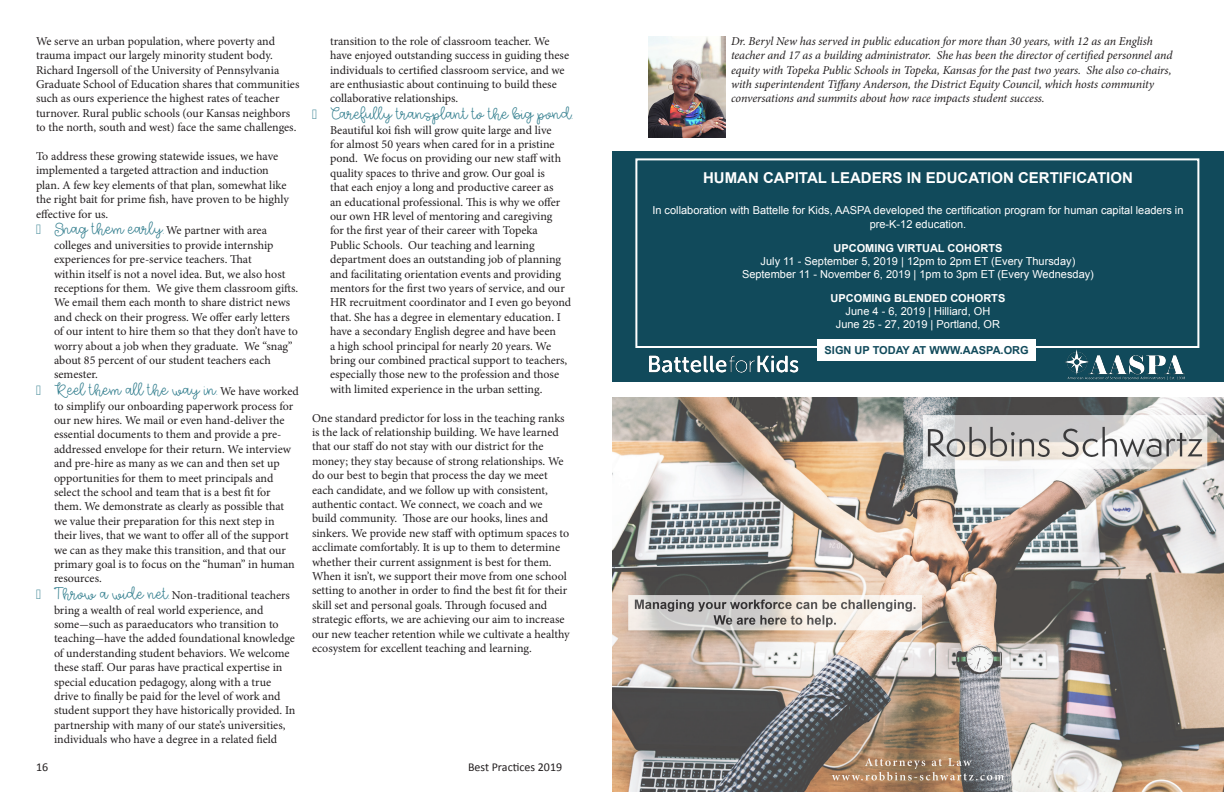
<style>
.page{position:relative;width:1224px;height:792px;background:#fff}
.page>*{position:absolute;margin:0;border:0;box-sizing:border-box;transform-origin:0 0}
.t1{font:700 15px "Arial";color:#fff}
.t2{font:14px "Hello Morgan";color:#327e8e}
.t3{font:12px/14.4px "Minion Pro";letter-spacing:-.005em;color:#231f20}
.t4{font:italic 12px/14.4px "Minion Pro";letter-spacing:-.005em;color:#231f20}
.t5{font:12px "Calibri";color:#231f20}
.t6{font:11px/13.2px "Arial";color:#fff;text-align:center}
.t7{font:700 11px "Arial";color:#fff}
.t8{font:700 11px "Arial";color:#114a5b}
.s1{font-family:"Hello Morgan";font-size:14px;color:#327e8e}
.s2{font-family:"Minion Pro";font-size:12px;color:#231f20}
</style>
<div class="page">
<img style="left:648px;top:36px;width:78px;height:101px">
<img style="left:612px;top:397px;width:612px;height:395px">
<div style="left:612px;top:152px;width:612px;height:230px;background:#114a5b"></div>
<div style="left:635px;top:158px;width:564px;height:190px;border:2px solid #fff"></div>
<img style="left:649px;top:355px;width:150px;height:18px">
<img style="left:1065px;top:349px;width:120px;height:30px">
<div style="left:818px;top:340px;width:218px;height:21px;background:#fff"></div>
<p class="t3" style="left:36px;top:34px;width:265px">We serve an urban population, where poverty and trauma impact our largely minority student body.<br>Richard Ingersoll of the University of Pennsylvania Graduate School of Education shares that communities such as ours experience the highest rates of teacher turnover. Rural public schools (our Kansas neighbors to the north, south and west) face the same challenges.</p>
<p class="t3" style="left:36px;top:149px;width:255px">To address these growing statewide issues, we have implemented a targeted attraction and induction plan. A few key elements of that plan, somewhat like the right bait for prime fish, have proven to be highly effective for us.</p>
<p class="t3" style="left:54px;top:223px;width:246px;text-indent:-18px"><span class="s1">• Snag them early.</span> We partner with area colleges and universities to provide internship experiences for pre-service teachers. That<br>within itself is not a novel idea. But, we also host receptions for them. We give them classroom gifts.<br>We email them each month to share district news and check on their progress. We offer early letters of our intent to hire them so that they don’t have to worry about a job when they graduate. We “snag” about 85 percent of our student teachers each semester.</p>
<p class="t2" style="left:36px;top:380px;width:264px">• Reel them all the way in. <span class="s2">We have worked</span></p>
<p class="t3" style="left:54px;top:399px;width:242px">to simplify our onboarding paperwork process for our new hires. We mail or even hand-deliver the essential documents to them and provide a pre&shy;addressed envelope for their return. We interview and pre-hire as many as we can and then set up opportunities for them to meet principals and select the school and team that is a best fit for them. We demonstrate as clearly as possible that we value their preparation for this next step in their lives, that we want to offer all of the support we can as they make this transition, and that our primary goal is to focus on the “human” in human resources.</p>
<p class="t3" style="left:54px;top:588px;width:243px;text-indent:-18px"><span class="s1">• Throw a wide net.</span> Non-traditional teachers bring a wealth of real world experience, and some-such as paraeducators who transition to teaching-have the added foundational knowledge of understanding student behaviors. We welcome these staff. Our paras have practical expertise in special education pedagogy, along with a true drive to finally be paid for the level of work and student support they have historically provided. In partnership with many of our state’s universities, individuals who have a degree in a related field</p>
<p class="t3" style="left:330px;top:34px;width:241px">transition to the role of classroom teacher. We have enjoyed outstanding success in guiding these individuals to certified classroom service, and we are enthusiastic about continuing to build these collaborative relationships.</p>
<p class="t2" style="left:312px;top:104px;width:262px">• Carefully transplant to the big pond.</p>
<p class="t3" style="left:330px;top:123px;width:243px">Beautiful koi fish will grow quite large and live<br>for almost 50 years when cared for in a pristine pond. We focus on providing our new staff with quality spaces to thrive and grow. Our goal is<br>that each enjoy a long and productive career as<br>an educational professional. This is why we offer our own HR level of mentoring and caregiving<br>for the first year of their career with Topeka Public Schools. Our teaching and learning department does an outstanding job of planning and facilitating orientation events and providing mentors for the first two years of service, and our HR recruitment coordinator and I even go beyond that. She has a degree in elementary education. I have a secondary English degree and have been<br>a high school principal for nearly 20 years. We bring our combined practical support to teachers, especially those new to the profession and those with limited experience in the urban setting.</p>
<p class="t3" style="left:312px;top:411px;width:259px">One standard predictor for loss in the teaching ranks is the lack of relationship building. We have learned that our staff do not stay with our district for the money; they stay because of strong relationships. We do our best to begin that process the day we meet each candidate, and we follow up with consistent, authentic contact. We connect, we coach and we build community. Those are our hooks, lines and sinkers. We provide new staff with optimum spaces to acclimate comfortably. It is up to them to determine whether their current assignment is best for them.<br>When it isn’t, we support their move from one school setting to another in order to find the best fit for their skill set and personal goals. Through focused and strategic efforts, we are achieving our aim to increase our new teacher retention while we cultivate a healthy ecosystem for excellent teaching and learning.</p>
<p class="t5" style="left:36px;top:759px;width:14px">16</p>
<p class="t5" style="left:468px;top:759px;width:96px">Best Practices 2019</p>
<p class="t4" style="left:731px;top:34px;width:443px">Dr. Beryl New has served in public education for more than 30 years, with 12 as an English teacher and 17 as a building administrator. She has been the director of certified personnel and equity with Topeka Public Schools in Topeka, Kansas for the past two years. She also co-chairs, with superintendent Tiffany Anderson, the District Equity Council, which hosts community conversations and summits about how race impacts student success.</p>
<p class="t1" style="left:703px;top:168px;width:431px">HUMAN CAPITAL LEADERS IN EDUCATION CERTIFICATION</p>
<p class="t6" style="left:652px;top:204px;width:533px">In collaboration with Battelle for Kids, AASPA developed the certification program for human capital leaders in pre-K-12 education.</p>
<p class="t7" style="left:833px;top:240px;width:171px">UPCOMING VIRTUAL COHORTS</p>
<p class="t6" style="left:761px;top:254px;width:316px">July 11 - September 5, 2019 | 12pm to 2pm ET (Every Thursday)</p>
<p class="t6" style="left:742px;top:268px;width:353px">September 11 - November 6, 2019 | 1pm to 3pm ET (Every Wednesday)</p>
<p class="t7" style="left:831px;top:291px;width:176px">UPCOMING BLENDED COHORTS</p>
<p class="t6" style="left:846px;top:305px;width:146px">June 4 - 6, 2019 | Hilliard, OH</p>
<p class="t6" style="left:836px;top:318px;width:166px">June 25 - 27, 2019 | Portland, OR</p>
<p class="t8" style="left:825px;top:343px;width:206px">SIGN UP TODAY AT WWW.AASPA.ORG</p>
</div>
